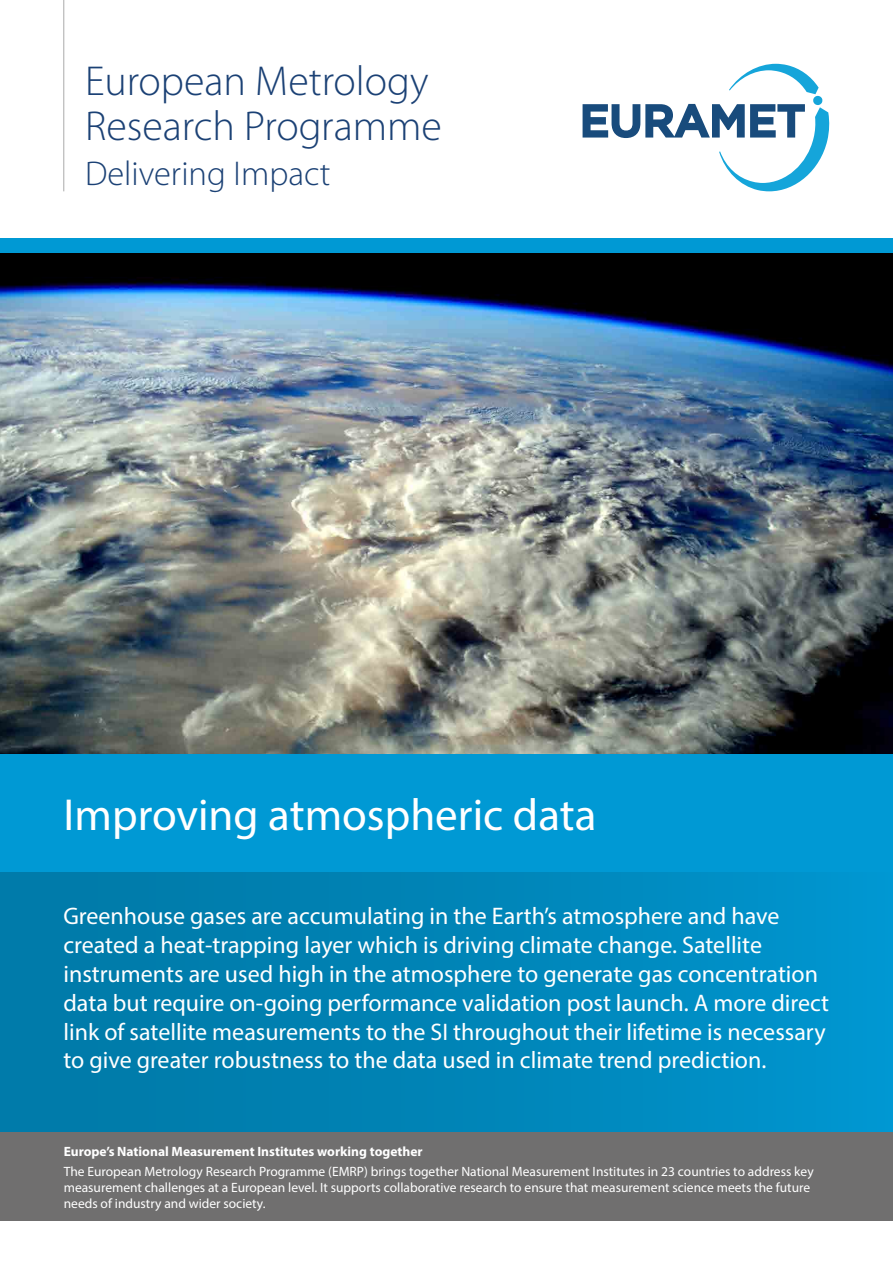
<style>
.page{position:relative;width:893px;height:1263px;background:#fff}
.page>*{position:absolute;margin:0;border:0;box-sizing:border-box;transform-origin:0 0}
.t1{font:45px "Myriad Pro";color:#fff}
.t2{font:300 42px/45px "Myriad Pro";color:#1b4175}
.t3{font:300 34.5px "Myriad Pro";color:#1b4175}
.t4{font:24px/28.8px "Myriad Pro";color:#fff}
.t5{font:13.5px/15.8px "Myriad Pro";color:#fff}
.t6{font:700 13.5px "Myriad Pro";color:#fff}
</style>
<div class="page">
<div style="left:0;top:754px;width:893px;height:378px;background:#0099d4"></div>
<div style="left:0;top:872px;width:893px;height:260px;background:linear-gradient(to right,#0077a4,#0094cd)"></div>
<img style="left:0;top:253px;width:893px;height:501px">
<svg style="left:583px;top:64px;width:247px;height:127px"></svg>
<hr style="left:63px;top:0;width:1px;height:191px;background:#aaa">
<div style="left:0;top:238px;width:893px;height:15px;background:#0099d4"></div>
<div style="left:0;top:1132px;width:893px;height:88px;background:#706f6f"></div>
<h2 class="t2" style="left:85px;top:59px;width:358px">European Metrology<br>Research Programme</h2>
<h3 class="t3" style="left:85px;top:155px;width:247px">Delivering Impact</h3>
<h1 class="t1" style="left:63px;top:787px;width:535px">Improving atmospheric data</h1>
<p class="t4" style="left:63px;top:902px;width:767px">Greenhouse gases are accumulating in the Earth’s atmosphere and have created a heat-trapping layer which is driving climate change. Satellite instruments are used high in the atmosphere to generate gas concentration data but require on-going performance validation post launch. A more direct link of satellite measurements to the SI throughout their lifetime is necessary to give greater robustness to the data used in climate trend prediction.</p>
<p class="t6" style="left:64px;top:1143px;width:360px">Europe’s National Measurement Institutes working together</p>
<p class="t5" style="left:64px;top:1163px;width:751px">The European Metrology Research Programme (EMRP) brings together National Measurement Institutes in 23 countries to address key measurement challenges at a European level. It supports collaborative research to ensure that measurement science meets the future needs of industry and wider society.</p>
</div>
